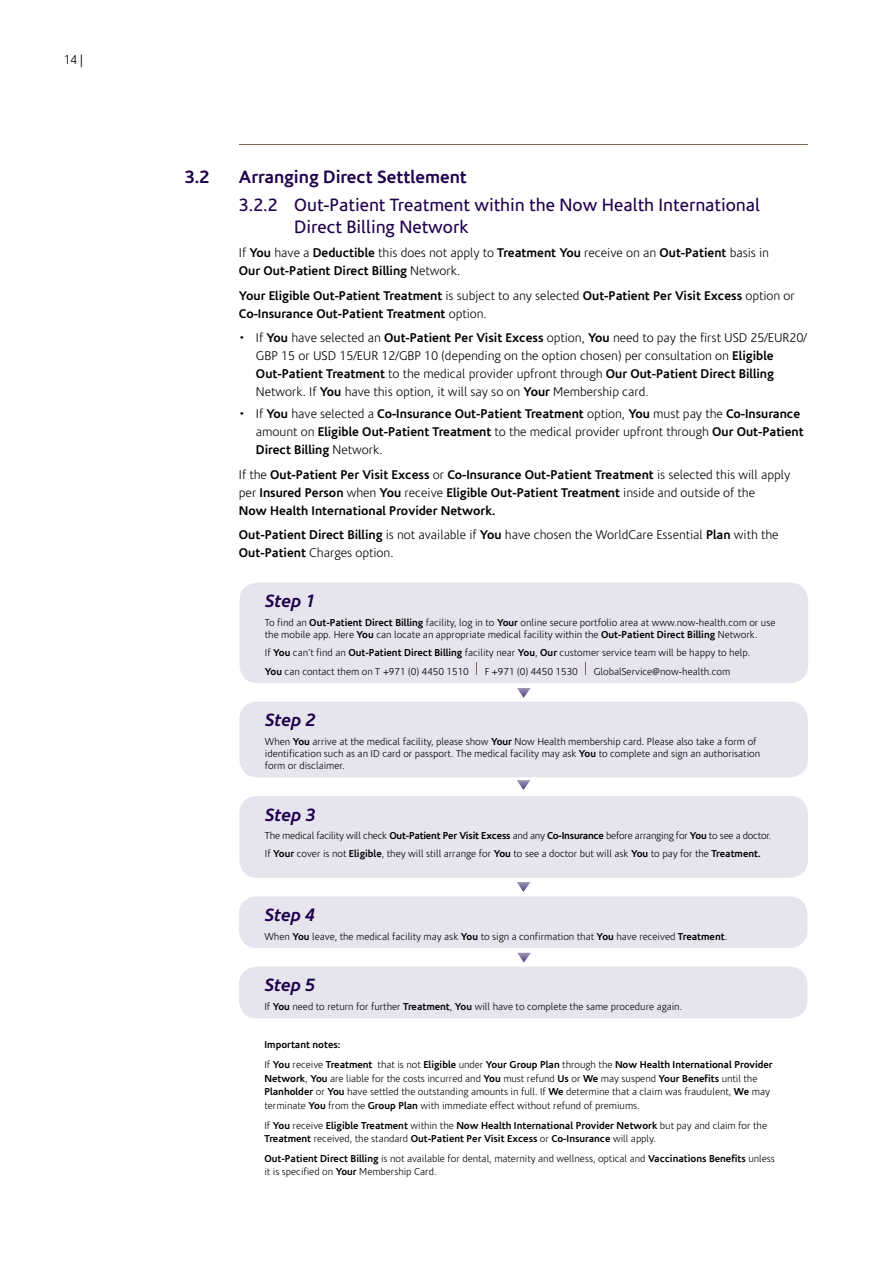
<style>
.page{position:relative;width:893px;height:1263px;background:#fff}
.page>*{position:absolute;margin:0;border:0;box-sizing:border-box;transform-origin:0 0}
.t1{font:18px/21.6px "Corisande";color:#1f004c}
.t2{font:700 18px "Corisande";color:#1f004c}
.t3{font:italic 700 18px "Corisande";color:#1f004c}
.t4{font:700 12.75px/18px "Corisande";color:#000}
.t5{font:300 12.75px/18px "Corisande";color:#000}
.t6{font:300 10.2px/12px "Corisande";color:#000}
.t7{font:700 10.2px/20px "Corisande";color:#000}
.t8{font:300 10.2px/18.5px "Corisande";letter-spacing:-.02em;color:#000}
.s1{font-weight:300}
.s2{font-weight:700}
</style>
<div class="page">
<hr style="left:239px;top:144px;width:569px;height:1px;background:#7c6a55">
<div style="left:239px;top:701px;width:569px;height:76px;background:#e6e5ee;border-radius:18px"></div>
<div style="left:240px;top:583px;width:568px;height:100px;background:#e6e5ee;border-radius:18px"></div>
<div style="left:239px;top:796px;width:569px;height:82px;background:#e6e5ee;border-radius:18px"></div>
<div style="left:239px;top:896px;width:568px;height:52px;background:#e6e5ee;border-radius:18px"></div>
<svg style="left:517px;top:688px;width:14px;height:10px"></svg>
<svg style="left:517px;top:780px;width:13px;height:10px"></svg>
<svg style="left:517px;top:882px;width:13px;height:10px"></svg>
<svg style="left:517px;top:953px;width:14px;height:10px"></svg>
<svg style="left:476px;top:662px;width:1px;height:12px"></svg>
<svg style="left:585px;top:662px;width:1px;height:12px"></svg>
<div style="left:239px;top:967px;width:568px;height:51px;background:#e6e5ee;border-radius:18px"></div>
<p class="t5" style="left:64px;top:51px;width:21px">14 |</p>
<h1 class="t2" style="left:185px;top:167px;width:26px">3.2</h1>
<h1 class="t2" style="left:239px;top:167px;width:229px">Arranging Direct Settlement</h1>
<h1 class="t1" style="left:294px;top:195px;width:467px;text-indent:-55px">3.2.2 Out-Patient Treatment within the Now Health International<br>Direct Billing Network</h1>
<p class="t4" style="left:239px;top:244px;width:532px"><span class="s1">If</span> You <span class="s1">have a</span> Deductible <span class="s1">this does not apply to</span> Treatment You <span class="s1">receive on an</span> Out-Patient <span class="s1">basis in<br></span>Our Out-Patient Direct Billing <span class="s1">Network.</span></p>
<p class="t4" style="left:239px;top:286px;width:557px">Your Eligible Out-Patient Treatment <span class="s1">is subject to any selected</span> Out-Patient Per Visit Excess <span class="s1">option or<br></span>Co-Insurance Out-Patient Treatment <span class="s1">option.</span></p>
<p class="t5" style="left:256px;top:329px;width:552px;text-indent:-17px">• If <span class="s2">You</span> have selected an <span class="s2">Out-Patient Per Visit Excess</span> option, <span class="s2">You</span> need to pay the first USD 25/EUR20/ GBP 15 or USD 15/EUR 12/GBP 10 (depending on the option chosen) per consultation on <span class="s2">Eligible Out-Patient Treatment</span> to the medical provider upfront through <span class="s2">Our Out-Patient Direct Billing </span>Network. If <span class="s2">You</span> have this option, it will say so on <span class="s2">Your</span> Membership card.</p>
<p class="t4" style="left:256px;top:405px;width:549px;text-indent:-17px"><span class="s1">• If</span> You <span class="s1">have selected a</span> Co-Insurance Out-Patient Treatment <span class="s1">option,</span> You <span class="s1">must pay the</span> Co-Insurance <span class="s1">amount on</span> Eligible Out-Patient Treatment <span class="s1">to the medical provider upfront through</span> Our Out-Patient<br>Direct Billing <span class="s1">Network.</span></p>
<p class="t4" style="left:239px;top:465px;width:553px"><span class="s1">If the</span> Out-Patient Per Visit Excess <span class="s1">or</span> Co-Insurance Out-Patient Treatment <span class="s1">is selected this will apply per</span> Insured Person <span class="s1">when</span> You <span class="s1">receive</span> Eligible Out-Patient Treatment <span class="s1">inside and outside of the<br></span>Now Health International Provider Network.</p>
<p class="t5" style="left:239px;top:526px;width:541px"><span class="s2">Out-Patient Direct Billing</span> is not available if <span class="s2">You</span> have chosen the WorldCare Essential <span class="s2">Plan</span> with the<br><span class="s2">Out-Patient</span> Charges option.</p>
<h1 class="t3" style="left:265px;top:591px;width:52px">Step 1</h1>
<p class="t6" style="left:265px;top:617px;width:512px">To find an <span class="s2">Out-Patient Direct Billing</span> facility, log in to <span class="s2">Your</span> online secure portfolio area at www.now-health.com or use the mobile app. Here <span class="s2">You</span> can locate an appropriate medical facility within the <span class="s2">Out-Patient Direct Billing</span> Network.</p>
<p class="t6" style="left:265px;top:644px;width:487px;line-height:18.5px">If <span class="s2">You</span> can’t find an <span class="s2">Out-Patient Direct Billing</span> facility near <span class="s2">You</span>, <span class="s2">Our</span> customer service team will be happy to help.<br><span class="s2">You</span> can contact them on T +971 (0) 4450 1510</p>
<p class="t6" style="left:485px;top:665px;width:94px">F +971 (0) 4450 1530</p>
<p class="t6" style="left:594px;top:665px;width:138px">GlobalService@now-health.com</p>
<h1 class="t3" style="left:265px;top:710px;width:52px">Step 2</h1>
<p class="t6" style="left:265px;top:736px;width:497px">When <span class="s2">You</span> arrive at the medical facility, please show <span class="s2">Your</span> Now Health membership card. Please also take a form of identification such as an ID card or passport. The medical facility may ask <span class="s2">You</span> to complete and sign an authorisation form or disclaimer.</p>
<h1 class="t3" style="left:265px;top:804px;width:52px">Step 3</h1>
<p class="t8" style="left:265px;top:827px;width:508px">The medical facility will check <span class="s2">Out-Patient Per Visit Excess</span> and any <span class="s2">Co-Insurance</span> before arranging for <span class="s2">You</span> to see a doctor.<br>If <span class="s2">Your</span> cover is not <span class="s2">Eligible</span>, they will still arrange for <span class="s2">You</span> to see a doctor but will ask <span class="s2">You</span> to pay for the <span class="s2">Treatment.</span></p>
<h1 class="t3" style="left:264px;top:905px;width:52px">Step 4</h1>
<p class="t6" style="left:264px;top:930px;width:464px">When <span class="s2">You</span> leave, the medical facility may ask <span class="s2">You</span> to sign a confirmation that <span class="s2">You</span> have received <span class="s2">Treatment</span>.</p>
<h1 class="t3" style="left:264px;top:975px;width:52px">Step 5</h1>
<p class="t6" style="left:264px;top:1001px;width:419px">If <span class="s2">You</span> need to return for further <span class="s2">Treatment</span>, <span class="s2">You</span> will have to complete the same procedure again.</p>
<p class="t7" style="left:264px;top:1035px;width:510px">Important notes:<br><span class="s1">If</span> You <span class="s1">receive</span> Treatment <span class="s1">that is not</span> Eligible <span class="s1">under</span> Your Group Plan <span class="s1">through the</span> Now Health International Provider</p>
<p class="t6" style="left:264px;top:1072px;width:507px;line-height:13.5px"><span class="s2">Network</span>, <span class="s2">You</span> are liable for the costs incurred and <span class="s2">You</span> must refund <span class="s2">Us</span> or <span class="s2">We</span> may suspend <span class="s2">Your Benefits</span> until the<br><span class="s2">Planholder</span> or <span class="s2">You</span> have settled the outstanding amounts in full. If <span class="s2">We</span> determine that a claim was fraudulent, <span class="s2">We</span> may terminate <span class="s2">You</span> from the <span class="s2">Group Plan</span> with immediate effect without refund of premiums.</p>
<p class="t7" style="left:264px;top:1118px;width:504px;line-height:13.5px"><span class="s1">If</span> You <span class="s1">receive</span> Eligible Treatment <span class="s1">within the</span> Now Health International Provider Network <span class="s1">but pay and claim for the<br></span>Treatment <span class="s1">received, the standard</span> Out-Patient Per Visit Excess <span class="s1">or</span> Co-Insurance <span class="s1">will apply.</span></p>
<p class="t6" style="left:264px;top:1152px;width:512px;line-height:13.5px"><span class="s2">Out-Patient Direct Billing</span> is not available for dental, maternity and wellness, optical and <span class="s2">Vaccinations Benefits</span> unless it is specified on <span class="s2">Your</span> Membership Card.</p>
</div>
